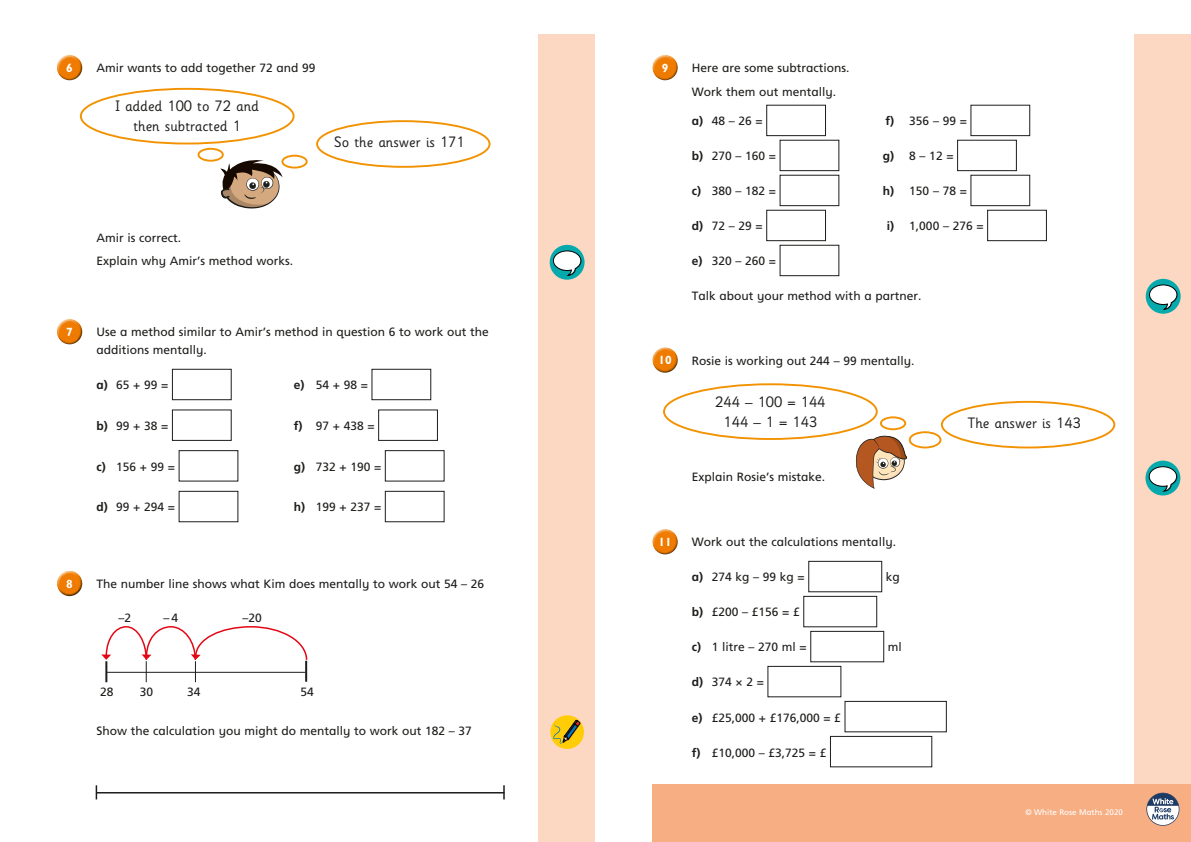
<style>
.page{position:relative;width:1191px;height:842px;background:#fff}
.page>*{position:absolute;margin:0;border:0;box-sizing:border-box;transform-origin:0 0}
.t1{font:15px/20px "Sassoon Infant Std";color:#1d1d1b;text-align:center}
.t2{font:12px/23.7px "Frutiger Inf";color:#1d1d1b}
.t3{font:700 12px "Gill Infant";color:#fff}
.t4{font:8px "Frutiger Inf";color:#fff}
.s1{font-weight:700}
</style>
<div class="page">
<div style="left:539px;top:34px;width:99px;height:808px;background:#fcd8c2"></div>
<div style="left:595px;top:0;width:48px;height:842px;background:#fff"></div>
<div style="left:1134px;top:34px;width:57px;height:808px;background:#fcd8c2"></div>
<div style="left:57px;top:54px;width:26px;height:21px;background:#fff;opacity:.75"></div>
<div style="left:57px;top:59px;width:27px;height:22px;background:#1d1d1b;opacity:.75"></div>
<div style="left:57px;top:318px;width:26px;height:21px;background:#fff;opacity:.75"></div>
<div style="left:57px;top:323px;width:27px;height:22px;background:#1d1d1b;opacity:.75"></div>
<div style="left:172px;top:369px;width:60px;height:31px;border:1px solid #1d1d1b"></div>
<div style="left:371px;top:369px;width:60px;height:31px;border:1px solid #1d1d1b"></div>
<div style="left:172px;top:410px;width:60px;height:31px;border:1px solid #1d1d1b"></div>
<div style="left:378px;top:410px;width:60px;height:31px;border:1px solid #1d1d1b"></div>
<div style="left:179px;top:450px;width:59px;height:31px;border:1px solid #1d1d1b"></div>
<div style="left:385px;top:450px;width:59px;height:31px;border:1px solid #1d1d1b"></div>
<div style="left:179px;top:491px;width:59px;height:31px;border:1px solid #1d1d1b"></div>
<div style="left:385px;top:491px;width:59px;height:31px;border:1px solid #1d1d1b"></div>
<div style="left:57px;top:570px;width:26px;height:21px;background:#fff;opacity:.75"></div>
<div style="left:57px;top:574px;width:27px;height:23px;background:#1d1d1b;opacity:.75"></div>
<svg style="left:101px;top:626px;width:207px;height:56px"></svg>
<hr style="left:96px;top:792px;width:408px;height:1px;background:#1d1d1b">
<div style="left:652px;top:785px;width:539px;height:57px;background:#f7ae83"></div>
<svg style="left:1146px;top:793px;width:33px;height:33px"></svg>
<div style="left:652px;top:54px;width:26px;height:21px;background:#fff;opacity:.75"></div>
<div style="left:652px;top:59px;width:27px;height:22px;background:#1d1d1b;opacity:.75"></div>
<div style="left:766px;top:105px;width:60px;height:31px;border:1px solid #1d1d1b"></div>
<div style="left:970px;top:105px;width:60px;height:31px;border:1px solid #1d1d1b"></div>
<div style="left:779px;top:140px;width:60px;height:31px;border:1px solid #1d1d1b"></div>
<div style="left:957px;top:140px;width:59px;height:31px;border:1px solid #1d1d1b"></div>
<div style="left:779px;top:175px;width:60px;height:31px;border:1px solid #1d1d1b"></div>
<div style="left:970px;top:175px;width:60px;height:31px;border:1px solid #1d1d1b"></div>
<div style="left:766px;top:210px;width:60px;height:31px;border:1px solid #1d1d1b"></div>
<div style="left:987px;top:210px;width:59px;height:31px;border:1px solid #1d1d1b"></div>
<div style="left:779px;top:245px;width:60px;height:31px;border:1px solid #1d1d1b"></div>
<div style="left:652px;top:347px;width:26px;height:20px;background:#fff;opacity:.75"></div>
<div style="left:652px;top:351px;width:27px;height:23px;background:#1d1d1b;opacity:.75"></div>
<div style="left:652px;top:528px;width:26px;height:21px;background:#fff;opacity:.75"></div>
<div style="left:652px;top:533px;width:27px;height:22px;background:#1d1d1b;opacity:.75"></div>
<div style="left:808px;top:561px;width:74px;height:31px;border:1px solid #1d1d1b"></div>
<div style="left:803px;top:596px;width:74px;height:31px;border:1px solid #1d1d1b"></div>
<div style="left:810px;top:631px;width:74px;height:31px;border:1px solid #1d1d1b"></div>
<div style="left:767px;top:666px;width:74px;height:31px;border:1px solid #1d1d1b"></div>
<div style="left:844px;top:701px;width:102px;height:31px;border:1px solid #1d1d1b"></div>
<div style="left:830px;top:736px;width:102px;height:31px;border:1px solid #1d1d1b"></div>
<svg style="left:1145px;top:279px;width:35px;height:35px"></svg>
<svg style="left:1149px;top:285px;width:28px;height:25px"></svg>
<div style="left:1145px;top:461px;width:35px;height:34px;background:#06aaad;border-radius:50%"></div>
<svg style="left:1149px;top:466px;width:28px;height:26px"></svg>
<svg style="left:550px;top:715px;width:34px;height:34px"></svg>
<svg style="left:220px;top:160px;width:62px;height:49px"></svg>
<div style="left:80px;top:88px;width:214px;height:56px;border:2px solid #f39200;border-radius:50%"></div>
<svg style="left:198px;top:149px;width:25px;height:12px"></svg>
<div style="left:197px;top:148px;width:27px;height:14px;border:2px solid #f39200;border-radius:50%"></div>
<svg style="left:282px;top:156px;width:25px;height:12px"></svg>
<div style="left:281px;top:155px;width:27px;height:14px;border:2px solid #f39200;border-radius:50%"></div>
<div style="left:316px;top:120px;width:174px;height:48px;border:2px solid #f39200;border-radius:50%"></div>
<svg style="left:855px;top:435px;width:52px;height:54px"></svg>
<div style="left:663px;top:383px;width:214px;height:57px;border:2px solid #f39200;border-radius:50%"></div>
<div style="left:880px;top:416px;width:26px;height:14px;border:2px solid #f39200;border-radius:50%"></div>
<div style="left:908px;top:431px;width:33px;height:17px;border:2px solid #f39200;border-radius:50%"></div>
<div style="left:941px;top:401px;width:174px;height:47px;border:2px solid #f39200;border-radius:50%"></div>
<svg style="left:549px;top:245px;width:35px;height:35px"></svg>
<svg style="left:553px;top:251px;width:28px;height:25px"></svg>
<svg style="left:96px;top:785px;width:1px;height:14px"></svg>
<svg style="left:503px;top:785px;width:2px;height:14px"></svg>
<p class="t3" style="left:66px;top:61px;width:8px">6</p>
<p class="t2" style="left:96px;top:56px;width:221px">Amir wants to add together 72 and 99</p>
<p class="t1" style="left:115px;top:96px;width:145px">I added 100 to 72 and then subtracted 1</p>
<p class="t2" style="left:96px;top:226px;width:198px">Amir is correct.<br>Explain why Amir’s method works.</p>
<p class="t1" style="left:334px;top:133px;width:132px">So the answer is 171</p>
<p class="t3" style="left:66px;top:325px;width:8px">7</p>
<p class="t2" style="left:96px;top:323px;width:394px;line-height:18px">Use a method similar to Amir’s method in question 6 to work out the additions mentally.</p>
<p class="t2" style="left:96px;top:373px;width:73px"><span class="s1">a)</span> 65 + 99 =</p>
<p class="t2" style="left:294px;top:373px;width:76px"><span class="s1">e)</span> 54 + 98 =</p>
<p class="t2" style="left:96px;top:414px;width:73px"><span class="s1">b)</span> 99 + 38 =</p>
<p class="t2" style="left:294px;top:414px;width:82px"><span class="s1">f)</span> 97 + 438 =</p>
<p class="t2" style="left:96px;top:455px;width:80px"><span class="s1">c)</span> 156 + 99 =</p>
<p class="t2" style="left:294px;top:455px;width:89px"><span class="s1">g)</span> 732 + 190 =</p>
<p class="t2" style="left:96px;top:495px;width:80px"><span class="s1">d)</span> 99 + 294 =</p>
<p class="t2" style="left:294px;top:495px;width:89px"><span class="s1">h)</span> 199 + 237 =</p>
<p class="t3" style="left:66px;top:577px;width:8px">8</p>
<p class="t2" style="left:96px;top:572px;width:389px">The number line shows what Kim does mentally to work out 54 – 26</p>
<p class="t2" style="left:119px;top:605px;width:14px">–2</p>
<p class="t2" style="left:163px;top:605px;width:16px">–4</p>
<p class="t2" style="left:242px;top:605px;width:21px">–20</p>
<p class="t2" style="left:100px;top:680px;width:15px">28</p>
<p class="t2" style="left:140px;top:680px;width:15px">30</p>
<p class="t2" style="left:187px;top:680px;width:15px">34</p>
<p class="t2" style="left:301px;top:680px;width:15px">54</p>
<p class="t2" style="left:96px;top:719px;width:377px">Show the calculation you might do mentally to work out 182 – 37</p>
<p class="t3" style="left:662px;top:61px;width:8px">9</p>
<p class="t2" style="left:692px;top:56px;width:159px">Here are some subtractions.<br>Work them out mentally.</p>
<p class="t2" style="left:692px;top:109px;width:72px"><span class="s1">a)</span> 48 – 26 =</p>
<p class="t2" style="left:885px;top:109px;width:83px"><span class="s1">f)</span> 356 – 99 =</p>
<p class="t2" style="left:692px;top:144px;width:86px"><span class="s1">b)</span> 270 – 160 =</p>
<p class="t2" style="left:883px;top:144px;width:72px"><span class="s1">g)</span> 8 – 12 =</p>
<p class="t2" style="left:692px;top:179px;width:86px"><span class="s1">c)</span> 380 – 182 =</p>
<p class="t2" style="left:883px;top:179px;width:85px"><span class="s1">h)</span> 150 – 78 =</p>
<p class="t2" style="left:692px;top:214px;width:72px"><span class="s1">d)</span> 72 – 29 =</p>
<p class="t2" style="left:887px;top:214px;width:98px"><span class="s1">i)</span> 1,000 – 276 =</p>
<p class="t2" style="left:692px;top:249px;width:86px"><span class="s1">e)</span> 320 – 260 =</p>
<p class="t2" style="left:692px;top:284px;width:231px">Talk about your method with a partner.</p>
<p class="t3" style="left:658px;top:353px;width:15px">10</p>
<p class="t2" style="left:692px;top:349px;width:224px">Rosie is working out 244 – 99 mentally.</p>
<p class="t1" style="left:715px;top:392px;width:112px">244 – 100 = 144<br>144 – 1 = 143</p>
<p class="t2" style="left:692px;top:465px;width:135px">Explain Rosie’s mistake.</p>
<p class="t3" style="left:658px;top:535px;width:15px">11</p>
<p class="t2" style="left:692px;top:530px;width:206px">Work out the calculations mentally.</p>
<p class="t2" style="left:692px;top:565px;width:114px"><span class="s1">a)</span> 274 kg – 99 kg =</p>
<p class="t2" style="left:885px;top:565px;width:16px">kg</p>
<p class="t2" style="left:692px;top:600px;width:109px"><span class="s1">b)</span> £200 – £156 = £</p>
<p class="t2" style="left:692px;top:635px;width:116px"><span class="s1">c)</span> 1 litre – 270 ml =</p>
<p class="t2" style="left:887px;top:635px;width:16px">ml</p>
<p class="t2" style="left:692px;top:670px;width:73px"><span class="s1">d)</span> 374 × 2 =</p>
<p class="t2" style="left:692px;top:705px;width:151px"><span class="s1">e)</span> £25,000 + £176,000 = £</p>
<p class="t2" style="left:692px;top:740px;width:136px"><span class="s1">f)</span> £10,000 – £3,725 = £</p>
<p class="t1" style="left:967px;top:413px;width:115px">The answer is 143</p>
<p class="t4" style="left:1025px;top:808px;width:99px">© White Rose Maths 2020</p>
</div>
